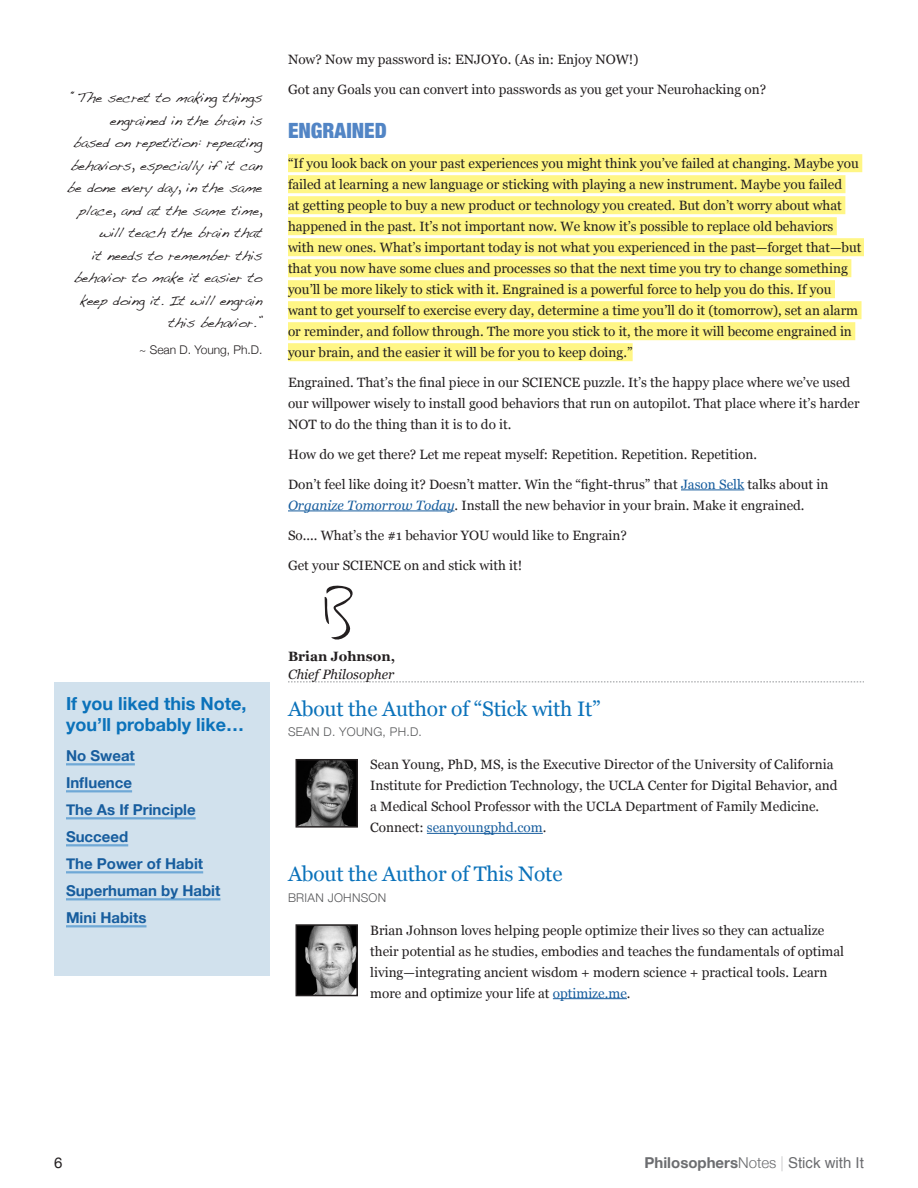
<style>
.page{position:relative;width:918px;height:1188px;background:#fff}
.page>*{position:absolute;margin:0;border:0;box-sizing:border-box;transform-origin:0 0}
.t1{font:21px "Georgia";letter-spacing:-.01em;color:#0b72ba}
.t2{font:900 condensed 21px "Helvetica Neue";color:#5285c5}
.t3{font:700 18px/21.6px "Helvetica Neue";color:#0b72ba}
.RECOMMENDATION_H2{font:700 15px "Helvetica Neue";color:#175d9e}
.t4{font:700 15px "Helvetica Neue";color:#6c6d70}
.t5{font:15px "Helvetica Neue";color:#231f20}
.t6{font:13.5px/21px "Georgia";color:#231f20}
.P_TITLE{font:italic 13.5px "Georgia";color:#231f20}
.P_BOLD_NAME{font:700 13.5px "Georgia";color:#231f20}
.QUOTES{font:12px/22.5px "Dakota";letter-spacing:-.025em;color:#231f20;text-align:right}
.META{font:300 12px "Helvetica Neue";letter-spacing:.025em;color:#57585a}
.QUOTE_CITE{font:300 12px "Helvetica Neue";color:#231f20}
.s1{color:#175d9e}
.s2{font-style:italic;color:#175d9e}
.s3{font-weight:300}
.s4{font-weight:200}
.s5{font-family:"Helvetica";font-weight:400}
</style>
<div class="page">
<div style="left:288px;top:154px;width:574px;height:18px;background:#fff685"></div>
<div style="left:288px;top:175px;width:557px;height:18px;background:#fff685"></div>
<div style="left:288px;top:196px;width:557px;height:18px;background:#fff685"></div>
<div style="left:288px;top:217px;width:549px;height:18px;background:#fff685"></div>
<div style="left:288px;top:238px;width:576px;height:18px;background:#fff685"></div>
<div style="left:288px;top:259px;width:563px;height:18px;background:#fff685"></div>
<div style="left:288px;top:280px;width:547px;height:18px;background:#fff685"></div>
<div style="left:288px;top:301px;width:574px;height:18px;background:#fff685"></div>
<div style="left:288px;top:322px;width:567px;height:18px;background:#fff685"></div>
<div style="left:288px;top:343px;width:345px;height:18px;background:#fff685"></div>
<hr style="left:681px;top:490px;width:63px;height:1px;background:#175d9e">
<hr style="left:288px;top:511px;width:167px;height:1px;background:#175d9e">
<div style="left:54px;top:682px;width:216px;height:294px;background:#d1e1ed"></div>
<hr style="left:66px;top:763px;width:69px;height:2px;background:#6fa8d6">
<hr style="left:66px;top:790px;width:66px;height:2px;background:#6fa8d6">
<hr style="left:66px;top:817px;width:130px;height:2px;background:#6fa8d6">
<hr style="left:66px;top:844px;width:62px;height:2px;background:#6fa8d6">
<hr style="left:66px;top:871px;width:137px;height:2px;background:#6fa8d6">
<hr style="left:66px;top:898px;width:154px;height:2px;background:#6fa8d6">
<hr style="left:66px;top:925px;width:81px;height:2px;background:#6fa8d6">
<svg style="left:288px;top:682px;width:576px;height:1px"></svg>
<img style="left:299px;top:762px;width:56px;height:63px">
<div style="left:296px;top:759px;width:62px;height:69px;border:2px solid #231f20"></div>
<hr style="left:427px;top:833px;width:116px;height:1px;background:#175d9e">
<img style="left:299px;top:927px;width:56px;height:66px">
<div style="left:296px;top:924px;width:62px;height:72px;border:2px solid #231f20"></div>
<hr style="left:553px;top:998px;width:74px;height:1px;background:#175d9e">
<svg style="left:324px;top:585px;width:29px;height:55px"></svg>
<p class="QUOTES" style="left:67px;top:88px;width:197px">“The secret to making things engrained in the brain is<br>based on repetition: repeating behaviors, especially if it can be done every day, in the same place, and at the same time, will teach the brain that<br>it needs to remember this behavior to make it easier to keep doing it. It will engrain this behavior.”</p>
<p class="QUOTE_CITE" style="left:139px;top:340px;width:125px">~ Sean D. Young, Ph.D.</p>
<p class="t6" style="left:288px;top:49px;width:352px">Now? Now my password is: ENJOY0. (As in: Enjoy NOW!)</p>
<p class="t6" style="left:288px;top:79px;width:480px">Got any Goals you can convert into passwords as you get your Neurohacking on?</p>
<h1 class="t2" style="left:288px;top:113px;width:100px">ENGRAINED</h1>
<p class="t6" style="left:288px;top:153px;width:575px">“If you look back on your past experiences you might think you’ve failed at changing. Maybe you failed at learning a new language or sticking with playing a new instrument. Maybe you failed<br>at getting people to buy a new product or technology you created. But don’t worry about what happened in the past. It’s not important now. We know it’s possible to replace old behaviors with new ones. What’s important today is not what you experienced in the past—forget that—but that you now have some clues and processes so that the next time you try to change something you’ll be more likely to stick with it. Engrained is a powerful force to help you do this. If you want to get yourself to exercise every day, determine a time you’ll do it (tomorrow), set an alarm or reminder, and follow through. The more you stick to it, the more it will become engrained in your brain, and the easier it will be for you to keep doing.”</p>
<p class="t6" style="left:288px;top:372px;width:573px">Engrained. That’s the final piece in our SCIENCE puzzle. It’s the happy place where we’ve used our willpower wisely to install good behaviors that run on autopilot. That place where it’s harder<br>NOT to do the thing than it is to do it.</p>
<p class="t6" style="left:288px;top:444px;width:471px">How do we get there? Let me repeat myself: Repetition. Repetition. Repetition.</p>
<p class="t6" style="left:288px;top:474px;width:542px">Don’t feel like doing it? Doesn’t matter. Win the “fight-thrus” that <span class="s1">Jason Selk</span> talks about in<br><span class="s2">Organize Tomorrow Today</span>. Install the new behavior in your brain. Make it engrained.</p>
<p class="t6" style="left:288px;top:525px;width:340px">So.... What’s the #1 behavior YOU would like to Engrain?</p>
<p class="t6" style="left:288px;top:555px;width:236px">Get your SCIENCE on and stick with it!</p>
<h3 class="t3" style="left:66px;top:693px;width:182px">If you liked this Note, you’ll probably like…</h3>
<p class="RECOMMENDATION_H2" style="left:66px;top:744px;width:70px">No Sweat</p>
<p class="RECOMMENDATION_H2" style="left:66px;top:771px;width:68px">Influence</p>
<p class="RECOMMENDATION_H2" style="left:66px;top:798px;width:131px">The As If Principle</p>
<p class="RECOMMENDATION_H2" style="left:66px;top:825px;width:64px">Succeed</p>
<p class="RECOMMENDATION_H2" style="left:66px;top:852px;width:139px">The Power of Habit</p>
<p class="RECOMMENDATION_H2" style="left:66px;top:879px;width:156px">Superhuman by Habit</p>
<p class="RECOMMENDATION_H2" style="left:66px;top:906px;width:82px">Mini Habits</p>
<p class="P_BOLD_NAME" style="left:288px;top:647px;width:109px">Brian Johnson,</p>
<p class="P_TITLE" style="left:288px;top:665px;width:108px">Chief Philosopher</p>
<h1 class="t1" style="left:288px;top:696px;width:314px">About the Author of “Stick with It”</h1>
<p class="META" style="left:288px;top:723px;width:135px">SEAN D. YOUNG, PH.D.</p>
<p class="t6" style="left:370px;top:754px;width:469px">Sean Young, PhD, MS, is the Executive Director of the University of California Institute for Prediction Technology, the UCLA Center for Digital Behavior, and a Medical School Professor with the UCLA Department of Family Medicine.<br>Connect: <span class="s1">seanyoungphd.com</span>.</p>
<h1 class="t1" style="left:288px;top:861px;width:276px">About the Author of This Note</h1>
<p class="META" style="left:288px;top:888px;width:100px">BRIAN JOHNSON</p>
<p class="t6" style="left:370px;top:920px;width:475px">Brian Johnson loves helping people optimize their lives so they can actualize their potential as he studies, embodies and teaches the fundamentals of optimal living—integrating ancient wisdom + modern science + practical tools. Learn more and optimize your life at <span class="s1">optimize.me</span>.</p>
<p class="t5" style="left:54px;top:1152px;width:10px">6</p>
<p class="t4" style="left:645px;top:1151px;width:221px">Philosophers<span class="s3">Notes</span> <span class="s4">|</span> <span class="s5">Stick with It</span></p>
</div>
